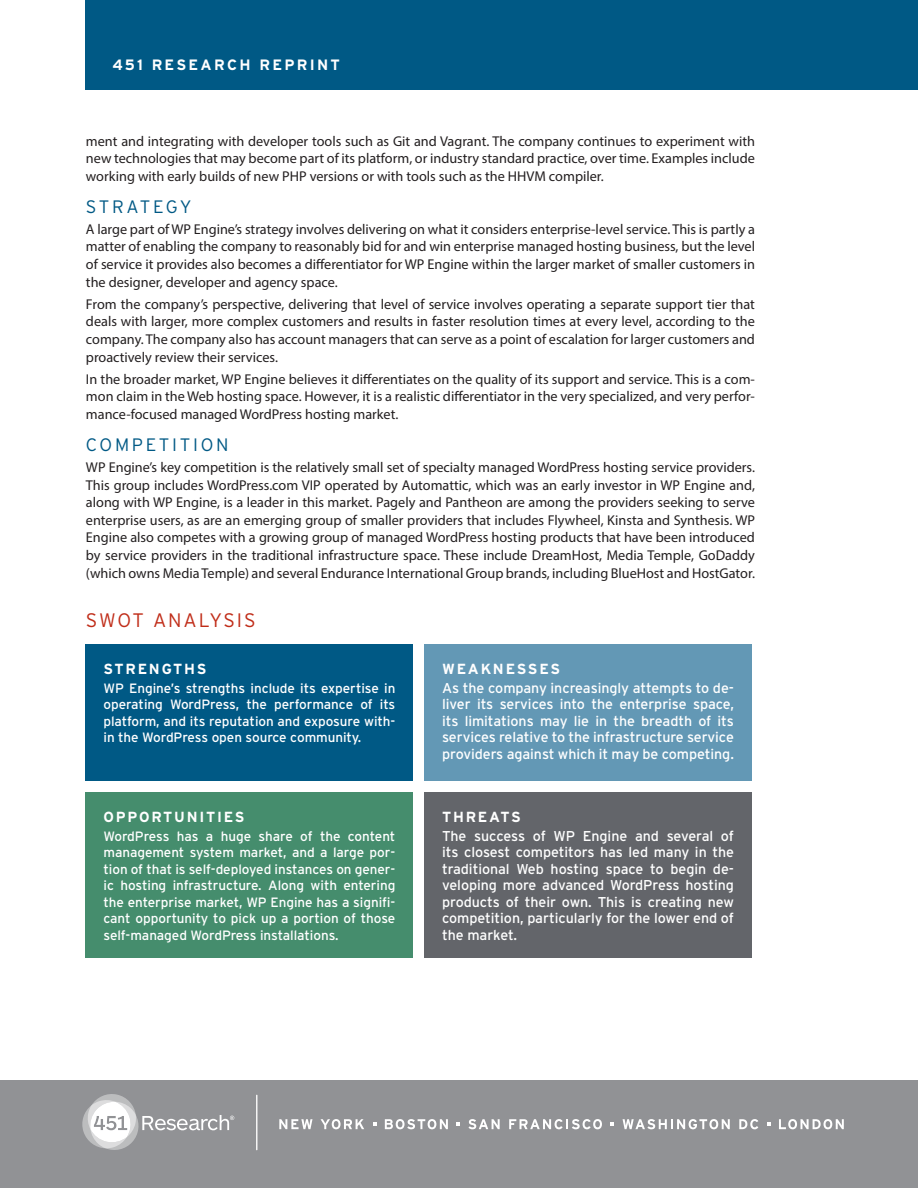
<style>
.page{position:relative;width:918px;height:1188px;background:#fff}
.page>*{position:absolute;margin:0;border:0;box-sizing:border-box;transform-origin:0 0}
.SWOT_Hed{font:300 19.5px "Interstate";letter-spacing:.095em;color:#c02d19}
.Hed_30_Shorter{font:300 18px "Interstate";letter-spacing:.15em;color:#005985}
.Hed_30_Shorter-2{font:300 18px "Interstate";letter-spacing:.13em;color:#005985}
.Header{font:700 15px "Interstate";letter-spacing:.15em;color:#fff}
.SWOT_Head{font:700 14.7px "Interstate";letter-spacing:.12em;color:#fff}
.Myriad_Body{font:14.25px/17.7px "Myriad Pro";color:#231f20;text-align:justify}
.SWOT_Body{font:14.25px/16.5px "Interstate";letter-spacing:-.005em;color:#fff;text-align:justify}
.SWOT_Body-2{font:13.5px/16.5px "Interstate";letter-spacing:-.005em;color:#fff;text-align:justify}
</style>
<div class="page">
<div style="left:0;top:1080px;width:918px;height:108px;background:#919295"></div>
<hr style="left:256px;top:1095px;width:1px;height:55px;background:#fff">
<svg style="left:82px;top:1094px;width:152px;height:56px"></svg>
<svg style="left:279px;top:1119px;width:34px;height:10px"></svg>
<svg style="left:321px;top:1119px;width:43px;height:10px"></svg>
<svg style="left:385px;top:1119px;width:63px;height:10px"></svg>
<svg style="left:468px;top:1119px;width:32px;height:10px"></svg>
<svg style="left:509px;top:1119px;width:93px;height:10px"></svg>
<svg style="left:623px;top:1119px;width:107px;height:10px"></svg>
<svg style="left:739px;top:1119px;width:19px;height:10px"></svg>
<svg style="left:779px;top:1119px;width:65px;height:10px"></svg>
<svg style="left:373px;top:1122px;width:3px;height:4px"></svg>
<svg style="left:456px;top:1122px;width:4px;height:4px"></svg>
<svg style="left:611px;top:1122px;width:3px;height:4px"></svg>
<svg style="left:767px;top:1122px;width:3px;height:4px"></svg>
<div style="left:86px;top:0;width:832px;height:90px;background:#005985"></div>
<div style="left:86px;top:644px;width:327px;height:137px;background:#005985"></div>
<div style="left:424px;top:644px;width:328px;height:137px;background:#6398b5"></div>
<div style="left:86px;top:792px;width:327px;height:166px;background:#458d6d"></div>
<div style="left:424px;top:792px;width:328px;height:166px;background:#63656a"></div>
<p class="Header" style="left:112px;top:55px;width:229px">451 RESEARCH REPRINT</p>
<p class="Myriad_Body" style="left:86px;top:132px;width:671px">ment and integrating with developer tools such as Git and Vagrant. The company continues to experiment with new technologies that may become part of its platform, or industry standard practice, over time. Examples include working with early builds of new PHP versions or with tools such as the HHVM compiler.</p>
<p class="Hed_30_Shorter-2" style="left:86px;top:196px;width:107px">STRATEGY</p>
<p class="Myriad_Body" style="left:86px;top:220px;width:671px">A large part of WP Engine’s strategy involves delivering on what it considers enterprise-level service. This is partly a matter of enabling the company to reasonably bid for and win enterprise managed hosting business, but the level of service it provides also becomes a differentiator for WP Engine within the larger market of smaller customers in the designer, developer and agency space.</p>
<p class="Myriad_Body" style="left:86px;top:295px;width:671px">From the company’s perspective, delivering that level of service involves operating a separate support tier that deals with larger, more complex customers and results in faster resolution times at every level, according to the company. The company also has account managers that can serve as a point of escalation for larger customers and proactively review their services.</p>
<p class="Myriad_Body" style="left:86px;top:370px;width:671px">In the broader market, WP Engine believes it differentiates on the quality of its support and service. This is a com&shy;mon claim in the Web hosting space. However, it is a realistic differentiator in the very specialized, and very perfor&shy;mance-focused managed WordPress hosting market.</p>
<p class="Hed_30_Shorter" style="left:86px;top:434px;width:144px">COMPETITION</p>
<p class="Myriad_Body" style="left:86px;top:458px;width:671px">WP Engine’s key competition is the relatively small set of specialty managed WordPress hosting service providers.<br>This group includes WordPress.com VIP operated by Automattic, which was an early investor in WP Engine and, along with WP Engine, is a leader in this market. Pagely and Pantheon are among the providers seeking to serve enterprise users, as are an emerging group of smaller providers that includes Flywheel, Kinsta and Synthesis. WP Engine also competes with a growing group of managed WordPress hosting products that have been introduced by service providers in the traditional infrastructure space. These include DreamHost, Media Temple, GoDaddy (which owns Media Temple) and several Endurance International Group brands, including BlueHost and HostGator.</p>
<p class="SWOT_Hed" style="left:86px;top:608px;width:171px">SWOT ANALYSIS</p>
<p class="SWOT_Head" style="left:104px;top:660px;width:105px">STRENGTHS</p>
<p class="SWOT_Body-2" style="left:104px;top:680px;width:293px">WP Engine’s strengths include its expertise in operating WordPress, the performance of its platform, and its reputation and exposure with&shy;in the WordPress open source community.</p>
<p class="SWOT_Head" style="left:442px;top:660px;width:119px">WEAKNESSES</p>
<p class="SWOT_Body" style="left:442px;top:679px;width:293px">As the company increasingly attempts to de&shy;liver its services into the enterprise space, its limitations may lie in the breadth of its services relative to the infrastructure service providers against which it may be competing.</p>
<p class="SWOT_Head" style="left:104px;top:808px;width:143px">OPPORTUNITIES</p>
<p class="SWOT_Body-2" style="left:104px;top:828px;width:293px">WordPress has a huge share of the content management system market, and a large por&shy;tion of that is self-deployed instances on gener&shy;ic hosting infrastructure. Along with entering the enterprise market, WP Engine has a signifi&shy;cant opportunity to pick up a portion of those self-managed WordPress installations.</p>
<p class="SWOT_Head" style="left:442px;top:808px;width:80px">THREATS</p>
<p class="SWOT_Body" style="left:442px;top:827px;width:293px">The success of WP Engine and several of its closest competitors has led many in the traditional Web hosting space to begin de&shy;veloping more advanced WordPress hosting products of their own. This is creating new competition, particularly for the lower end of the market.</p>
</div>
